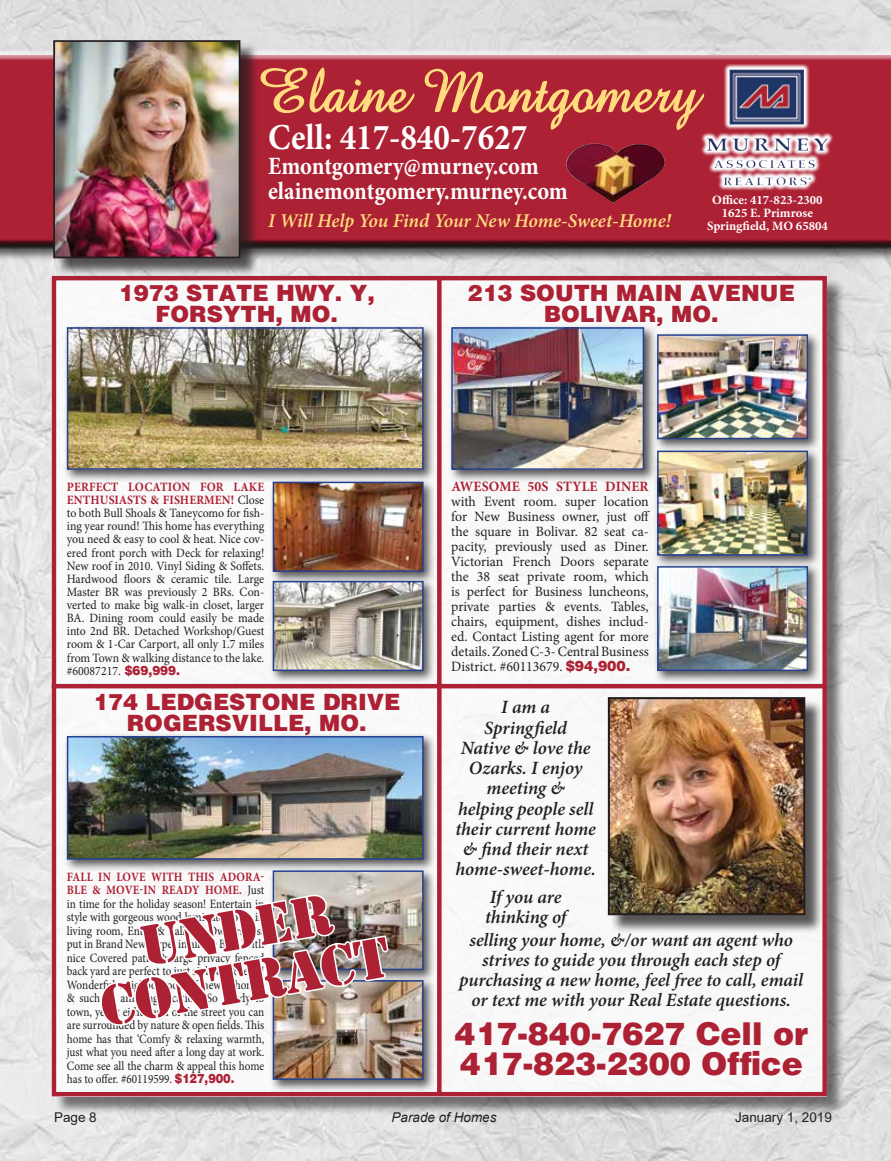
<style>
.page{position:relative;width:891px;height:1161px;background:#fff}
.page>*{position:absolute;margin:0;border:0;box-sizing:border-box;transform-origin:0 0}
.t1{font:61.8px "Amazone BT";color:#ffdd7e;scale:.93 1}
.t2{font:52.5px/52.5px "Stamp";color:#ad2134;text-align:center}
.t3{font:700 36.6px "Minion Pro";color:#fff;scale:.9 1}
.t4{font:900 31.5px/30px "Helvetica";color:#ad2134}
.t5{font:700 24.9px/24.9px "Minion Pro";letter-spacing:-.005em;color:#fff;scale:.9 1}
.t6{font:900 22.5px/21px "Helvetica";color:#ad2134;text-align:center}
.t7{font:italic 600 19.5px "Minion Pro";letter-spacing:-.005em;color:#ffdd7e}
.t8{font:italic 600 18.75px/20.2px "Minion Pro";letter-spacing:-.005em;color:#231f20;text-align:center}
.t9{font:14.25px/15px "Minion Pro";color:#231f20;text-align:justify}
.t10{font:700 14.25px "Minion Pro";letter-spacing:.01em;color:#ad2134}
.t11{font:13.5px "Arial";color:#231f20}
.t12{font:italic 13.5px "Arial";color:#231f20}
.t13{font:12.75px/13.5px "Minion Pro";color:#231f20;text-align:justify;scale:.88 1}
.t14{font:12.75px/13px "Minion Pro";color:#231f20;scale:.93 1}
.t15{font:700 12.75px/12.8px "Minion Pro";color:#fff;text-align:center}
.t16{font:700 12.75px/13.5px "Minion Pro";letter-spacing:.01em;color:#ad2134;scale:.88 1}
.t17{font:700 12.75px "Minion Pro";letter-spacing:.01em;color:#ad2134;scale:.93 1}
.s1{font-weight:700;color:#ad2134}
.s2{font-family:"Helvetica";font-weight:900;color:#ad2134}
</style>
<div class="page">
<img style="left:0;top:0;width:891px;height:1161px">
<div style="left:0;top:57px;width:891px;height:206px;background:#231f20;opacity:.75"></div>
<div style="left:0;top:52px;width:891px;height:197px;background:#231f20;opacity:.75"></div>
<svg style="left:701px;top:64px;width:133px;height:127px"></svg>
<img style="left:707px;top:70px;width:121px;height:81px">
<svg style="left:260px;top:67px;width:155px;height:53px;background:#bb4241"></svg>
<svg style="left:424px;top:68px;width:281px;height:63px;background:#b93c3e"></svg>
<img style="left:565px;top:143px;width:101px;height:60px">
<div style="left:54px;top:278px;width:792px;height:837px;background:#231f20;opacity:.75"></div>
<div style="left:52px;top:276px;width:775px;height:820px;background:#fff"></div>
<div style="left:52px;top:276px;width:775px;height:820px;border:4px solid #ad2134"></div>
<div style="left:56px;top:42px;width:203px;height:235px;background:#231f20;opacity:.75"></div>
<img style="left:56px;top:43px;width:181px;height:212px">
<div style="left:53px;top:40px;width:187px;height:218px;border:2px solid #231f20"></div>
<hr style="left:52px;top:684px;width:775px;height:4px;background:#ad2134">
<div style="left:437px;top:276px;width:5px;height:818px;background:#ad2134"></div>
<div style="left:610px;top:699px;width:214px;height:235px;background:#231f20;opacity:.75"></div>
<img style="left:611px;top:700px;width:191px;height:212px">
<div style="left:608px;top:697px;width:197px;height:218px;border:2px solid #231f20"></div>
<div style="left:63px;top:733px;width:374px;height:139px;background:#231f20;opacity:.75"></div>
<img style="left:70px;top:739px;width:351px;height:118px">
<div style="left:67px;top:736px;width:357px;height:124px;border:2px solid #25408f"></div>
<div style="left:269px;top:867px;width:168px;height:116px;background:#231f20;opacity:.75"></div>
<img style="left:276px;top:873px;width:145px;height:94px">
<div style="left:273px;top:870px;width:151px;height:100px;border:2px solid #25408f"></div>
<div style="left:269px;top:977px;width:168px;height:116px;background:#231f20;opacity:.75"></div>
<img style="left:276px;top:983px;width:145px;height:94px">
<div style="left:273px;top:980px;width:151px;height:100px;border:2px solid #25408f"></div>
<div style="left:63px;top:324px;width:374px;height:159px;background:#231f20;opacity:.75"></div>
<img style="left:70px;top:330px;width:351px;height:137px">
<div style="left:67px;top:327px;width:357px;height:143px;border:2px solid #25408f"></div>
<div style="left:269px;top:478px;width:168px;height:107px;background:#231f20;opacity:.75"></div>
<img style="left:276px;top:485px;width:145px;height:84px">
<div style="left:273px;top:482px;width:151px;height:90px;border:2px solid #25408f"></div>
<div style="left:269px;top:577px;width:168px;height:107px;background:#231f20;opacity:.75"></div>
<img style="left:276px;top:584px;width:145px;height:84px">
<div style="left:273px;top:581px;width:151px;height:90px;border:2px solid #25408f"></div>
<div style="left:448px;top:324px;width:209px;height:159px;background:#231f20;opacity:.75"></div>
<img style="left:454px;top:330px;width:187px;height:137px">
<div style="left:451px;top:327px;width:193px;height:143px;border:2px solid #25408f"></div>
<div style="left:654px;top:447px;width:167px;height:122px;background:#231f20;opacity:.75"></div>
<img style="left:660px;top:454px;width:145px;height:99px">
<div style="left:657px;top:451px;width:151px;height:105px;border:2px solid #25408f"></div>
<div style="left:654px;top:563px;width:167px;height:121px;background:#231f20;opacity:.75"></div>
<img style="left:660px;top:569px;width:145px;height:99px">
<div style="left:657px;top:566px;width:151px;height:105px;border:2px solid #25408f"></div>
<div style="left:654px;top:331px;width:167px;height:121px;background:#231f20;opacity:.75"></div>
<img style="left:660px;top:337px;width:145px;height:99px">
<div style="left:657px;top:334px;width:151px;height:105px;border:2px solid #25408f"></div>
<svg style="left:120px;top:893px;width:270px;height:135px"></svg>
<h1 class="t1" style="left:259px;top:56px;width:475px">Elaine Montgomery</h1>
<h3 class="t3" style="left:268px;top:112px;width:289px">CELL: 417-840-7627</h3>
<h3 class="t5" style="left:268px;top:153px;width:334px">EMONTGOMERY@MURNEY.COM<br>ELAINEMONTGOMERY.MURNEY.COM</h3>
<p class="t15" style="left:712px;top:194px;width:112px">OFFICE: 417-823-2300<br>1625 E. PRIMROSE</p>
<h3 class="t7" style="left:268px;top:207px;width:404px">I Will Help You Find Your New Home-Sweet-Home!</h3>
<p class="t15" style="left:707px;top:219px;width:122px">SPRINGFIELD, MO 65804</p>
<h3 class="t6" style="left:119px;top:282px;width:258px">1973 STATE HWY. Y,<br>FORSYTH, MO.</h3>
<h3 class="t6" style="left:468px;top:282px;width:329px">213 SOUTH MAIN AVENUE<br>BOLIVAR, MO.</h3>
<p class="t14" style="left:67px;top:480px;width:214px;text-indent:86px"><span class="s1">ATION FOR LAKE ENTHUSIASTS &amp; FISHERMEN!</span> Close to both Bull Shoals &amp; Taneycomo for fish&shy;ing year round! This home has everything you need &amp; easy to cool &amp; heat. Nice cov&shy;ered front porch with Deck for relaxing!<br>New roof in 2010. Vinyl Siding &amp; Soffets.<br>Hardwood floors &amp; ceramic tile. Large Master BR was previously 2 BRs. Con&shy;verted to make big walk-in closet, larger BA. Dining room could easily be made into 2nd BR. Detached Workshop/Guest room &amp; 1-Car Carport, all only 1.7 miles from Town &amp; walking distance to the lake. #60087217. <span class="s2">$69,999.</span></p>
<p class="t17" style="left:67px;top:478px;width:76px">PERFECT LOC</p>
<h3 class="t6" style="left:93px;top:691px;width:309px">174 LEDGESTONE DRIVE<br>ROGERSVILLE, MO.</h3>
<p class="t16" style="left:67px;top:870px;width:226px">FALL IN LOVE WITH THIS ADORA-<br>BLE &amp; MOVE-IN READY HOME</p>
<p class="t13" style="left:67px;top:884px;width:226px;text-indent:172px"><span class="s1">.</span> Just in time for the holiday season! Entertain in style with gorgeous wood laminate floors in living room, Entry &amp; hallway. Owners just put in Brand New carpet in all the BRs. With nice Covered patio &amp; large privacy fenced back yard are perfect to just sit back &amp; relax!<br>Wonderful neighborhood of newer homes &amp; such an amazing location. So handy to town, yet at either end of the street you can are surrounded by nature &amp; open fields. This home has that ‘Comfy &amp; relaxing warmth, just what you need after a long day at work.<br>Come see all the charm &amp; appeal this home has to offer. #60119599. <span class="s2">$127,900.</span></p>
<h2 class="t2" style="left:87px;top:928px;width:294px;rotate:-10deg">UNDER<br>CONTRACT</h2>
<p class="t10" style="left:451px;top:477px;width:33px">AWESOME</p>
<p class="t10" style="left:528px;top:477px;width:123px">50S STYLE DINER</p>
<p class="t9" style="left:451px;top:494px;width:200px">with Event room. super location for New Business owner, just off the square in Bolivar. 82 seat ca&shy;pacity, previously used as Diner.<br>Victorian French Doors separate the 38 seat private room, which is perfect for Business luncheons, private parties &amp; events. Tables, chairs, equipment, dishes includ&shy;ed. Contact Listing agent for more details. Zoned C-3- Central Business District. #60113679. <span class="s2">$94,900.</span></p>
<h3 class="t8" style="left:455px;top:697px;width:142px">I am a<br>Springfield<br>Native &amp; love the<br>Ozarks. I enjoy meeting &amp;<br>helping people sell their current home &amp; find their next home-sweet-home.</h3>
<h3 class="t8" style="left:485px;top:887px;width:83px;text-align:left">If you are thinking of</h3>
<h3 class="t8" style="left:459px;top:929px;width:345px">selling your home, &amp;/or want an agent who strives to guide you through each step of purchasing a new home, feel free to call, email or text me with your Real Estate questions.</h3>
<h3 class="t4" style="left:454px;top:1019px;width:355px">417-840-7627 CELL OR<br>417-823-2300 OFFICE</h3>
<p class="t11" style="left:54px;top:1108px;width:44px">Page 8</p>
<p class="t12" style="left:392px;top:1109px;width:107px">Parade of Homes</p>
<p class="t11" style="left:735px;top:1108px;width:98px">January 1, 2019</p>
</div>
